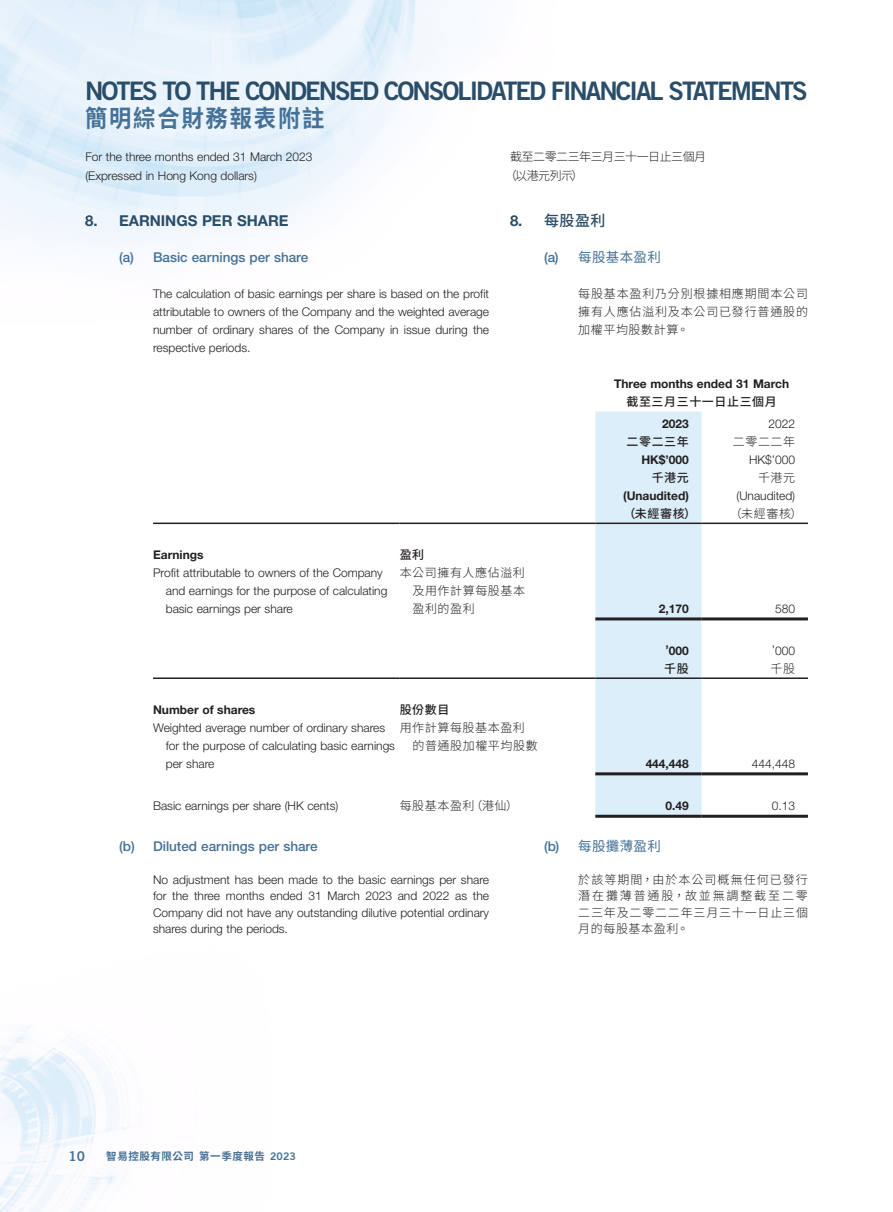
<style>
.page{position:relative;width:893px;height:1212px;background:#fff}
.page>*{position:absolute;margin:0;border:0;box-sizing:border-box;transform-origin:0 0}
.t1{font:25.5px "Trade Gothic LT Std Bd 2";letter-spacing:-.08em;color:#2a4d69}
.t2{font:700 24px "Source Han Sans TC";letter-spacing:.08em;color:#457196;scale:.93 1}
.Heading_1{font:700 15px "Helvetica Neue LT Std";color:#2a4d69}
.C_Heading_1{font:500 15px "Source Han Sans TC";color:#2a4d69}
.Heading_2{font:500 13.5px "Helvetica Neue LT Std";color:#457196}
.C_Heading_2{font:13.5px "Source Han Sans TC";letter-spacing:.025em;color:#457196}
.t3{font:13.5px "Trade Gothic LT Std Bd 2";color:#457196}
.Body_Text{font:300 12px/18px "Helvetica Neue LT Std";color:#231f20}
.C_Body_Text{font:300 12px/16.5px "Source Han Sans TC";letter-spacing:.065em;color:#231f20;text-align:justify}
.Body_Text-2{font:700 12px "Helvetica Neue LT Std";color:#231f20}
.Body_Text-3{font:300 12px/18px "Source Han Sans TC";letter-spacing:.05em;color:#231f20;text-align:justify}
.Body_Text-4{font:500 12px "Source Han Sans TC";letter-spacing:.05em;color:#231f20}
.C_Body_Text-2{font:300 12px/18.5px "Source Han Sans TC";letter-spacing:-.04em;color:#231f20}
.t4{font:700 10.5px "Source Han Sans TC";letter-spacing:.05em;color:#457196}
.s1{font-family:"Helvetica Neue LT Std";font-weight:700}
.s2{font-family:"Helvetica Neue LT Std";font-weight:500}
.s3{font-family:"Trade Gothic LT Std Bd 2";font-weight:400}
</style>
<div class="page">
<img style="left:0;top:0;width:808px;height:1212px">
<div style="left:595px;top:411px;width:107px;height:404px;background:#dceefa"></div>
<hr style="left:153px;top:522px;width:247px;height:2px;background:#231f20">
<hr style="left:400px;top:522px;width:195px;height:2px;background:#231f20">
<hr style="left:595px;top:522px;width:107px;height:2px;background:#231f20">
<hr style="left:702px;top:522px;width:106px;height:2px;background:#231f20">
<hr style="left:595px;top:617px;width:107px;height:3px;background:#231f20">
<hr style="left:702px;top:617px;width:106px;height:3px;background:#231f20">
<hr style="left:153px;top:677px;width:247px;height:2px;background:#231f20">
<hr style="left:400px;top:677px;width:195px;height:2px;background:#231f20">
<hr style="left:595px;top:677px;width:107px;height:2px;background:#231f20">
<hr style="left:702px;top:677px;width:106px;height:2px;background:#231f20">
<hr style="left:595px;top:772px;width:107px;height:3px;background:#231f20">
<hr style="left:702px;top:772px;width:106px;height:3px;background:#231f20">
<hr style="left:595px;top:815px;width:107px;height:3px;background:#231f20">
<hr style="left:702px;top:815px;width:106px;height:3px;background:#231f20">
<h1 class="t1" style="left:85px;top:75px;width:724px">NOTES TO THE CONDENSED CONSOLIDATED FINANCIAL STATEMENTS</h1>
<h2 class="t2" style="left:85px;top:105px;width:259px">簡明綜合財務報表附註</h2>
<p class="Body_Text" style="left:85px;top:148px;width:229px;line-height:18.5px">For the three months ended 31 March 2023 (Expressed in Hong Kong dollars)</p>
<p class="C_Body_Text-2" style="left:505px;top:148px;width:203px;text-indent:6px">截至二零二三年三月三十一日止三個月（以港元列示）</p>
<p class="Heading_1" style="left:85px;top:211px;width:205px">8. EARNINGS PER SHARE</p>
<p class="Heading_2" style="left:119px;top:249px;width:191px">(a) Basic earnings per share</p>
<p class="Body_Text" style="left:153px;top:284px;width:338px;text-align:justify">The calculation of basic earnings per share is based on the profit attributable to owners of the Company and the weighted average number of ordinary shares of the Company in issue during the respective periods.</p>
<p class="C_Heading_1" style="left:510px;top:212px;width:97px"><span class="s1">8.</span> 每股盈利</p>
<p class="C_Heading_2" style="left:544px;top:249px;width:118px"><span class="s2">(a)</span> 每股基本盈利</p>
<p class="C_Body_Text" style="left:578px;top:285px;width:231px;line-height:18px">每股基本盈利乃分別根據相應期間本公司擁有人應佔溢利及本公司已發行普通股的加權平均股數計算。</p>
<p class="Body_Text-2" style="left:614px;top:376px;width:176px">Three months ended 31 March</p>
<p class="Body_Text-4" style="left:626px;top:395px;width:152px">截至三月三十一日止三個月</p>
<p class="Body_Text-2" style="left:662px;top:416px;width:28px">2023</p>
<p class="Body_Text" style="left:769px;top:415px;width:28px">2022</p>
<p class="Body_Text-4" style="left:627px;top:435px;width:64px">二零二三年</p>
<p class="Body_Text-3" style="left:733px;top:433px;width:64px">二零二二年</p>
<p class="Body_Text-2" style="left:641px;top:452px;width:49px">HK$’000</p>
<p class="Body_Text" style="left:749px;top:451px;width:48px">HK$’000</p>
<p class="Body_Text-4" style="left:652px;top:471px;width:39px">千港元</p>
<p class="Body_Text-3" style="left:758px;top:469px;width:39px">千港元</p>
<p class="Body_Text-2" style="left:623px;top:488px;width:67px">(Unaudited)</p>
<p class="Body_Text" style="left:736px;top:487px;width:60px">(Unaudited)</p>
<p class="Body_Text-4" style="left:623px;top:507px;width:74px">（未經審核）</p>
<p class="Body_Text-3" style="left:730px;top:505px;width:74px">（未經審核）</p>
<p class="Body_Text-2" style="left:153px;top:547px;width:52px">Earnings</p>
<p class="Body_Text-4" style="left:400px;top:547px;width:26px">盈利</p>
<p class="Body_Text" style="left:166px;top:563px;width:223px;text-indent:-13px">Profit attributable to owners of the Company and earnings for the purpose of calculating basic earnings per share</p>
<p class="Body_Text-3" style="left:412px;top:563px;width:114px;text-indent:-13px">本公司擁有人應佔溢利及用作計算每股基本盈利的盈利</p>
<p class="Body_Text-2" style="left:153px;top:702px;width:104px">Number of shares</p>
<p class="Body_Text-4" style="left:400px;top:702px;width:51px">股份數目</p>
<p class="Body_Text" style="left:166px;top:718px;width:231px;text-indent:-13px">Weighted average number of ordinary shares for the purpose of calculating basic earnings per share</p>
<p class="Body_Text-3" style="left:412px;top:718px;width:127px;text-indent:-13px">用作計算每股基本盈利的普通股加權平均股數</p>
<p class="Body_Text-2" style="left:659px;top:601px;width:31px">2,170</p>
<p class="Body_Text" style="left:775px;top:599px;width:21px">580</p>
<p class="Body_Text-2" style="left:666px;top:643px;width:25px">’000</p>
<p class="Body_Text" style="left:772px;top:641px;width:25px">’000</p>
<p class="Body_Text-4" style="left:664px;top:662px;width:26px">千股</p>
<p class="Body_Text-3" style="left:771px;top:660px;width:26px">千股</p>
<p class="Body_Text-2" style="left:646px;top:756px;width:45px">444,448</p>
<p class="Body_Text" style="left:752px;top:754px;width:45px">444,448</p>
<p class="Body_Text" style="left:153px;top:796px;width:187px">Basic earnings per share (HK cents)</p>
<p class="Body_Text-3" style="left:400px;top:797px;width:120px">每股基本盈利（港仙）</p>
<p class="Body_Text-2" style="left:666px;top:798px;width:25px">0.49</p>
<p class="Body_Text" style="left:772px;top:796px;width:25px">0.13</p>
<p class="Heading_2" style="left:119px;top:838px;width:200px">(b) Diluted earnings per share</p>
<p class="Body_Text" style="left:153px;top:871px;width:338px;line-height:16.5px;text-align:justify">No adjustment has been made to the basic earnings per share for the three months ended 31 March 2023 and 2022 as the Company did not have any outstanding dilutive potential ordinary shares during the periods.</p>
<p class="C_Heading_2" style="left:544px;top:838px;width:118px"><span class="s2">(b)</span> 每股攤薄盈利</p>
<p class="C_Body_Text" style="left:578px;top:871px;width:231px">於該等期間，由於本公司概無任何已發行潛在攤薄普通股，故並無調整截至二零二三年及二零二二年三月三十一日止三個月的每股基本盈利。</p>
<p class="t3" style="left:69px;top:1148px;width:18px">10</p>
<p class="t4" style="left:106px;top:1150px;width:191px">智易控股有限公司 第一季度報告 <span class="s3">2023</span></p>
</div>
